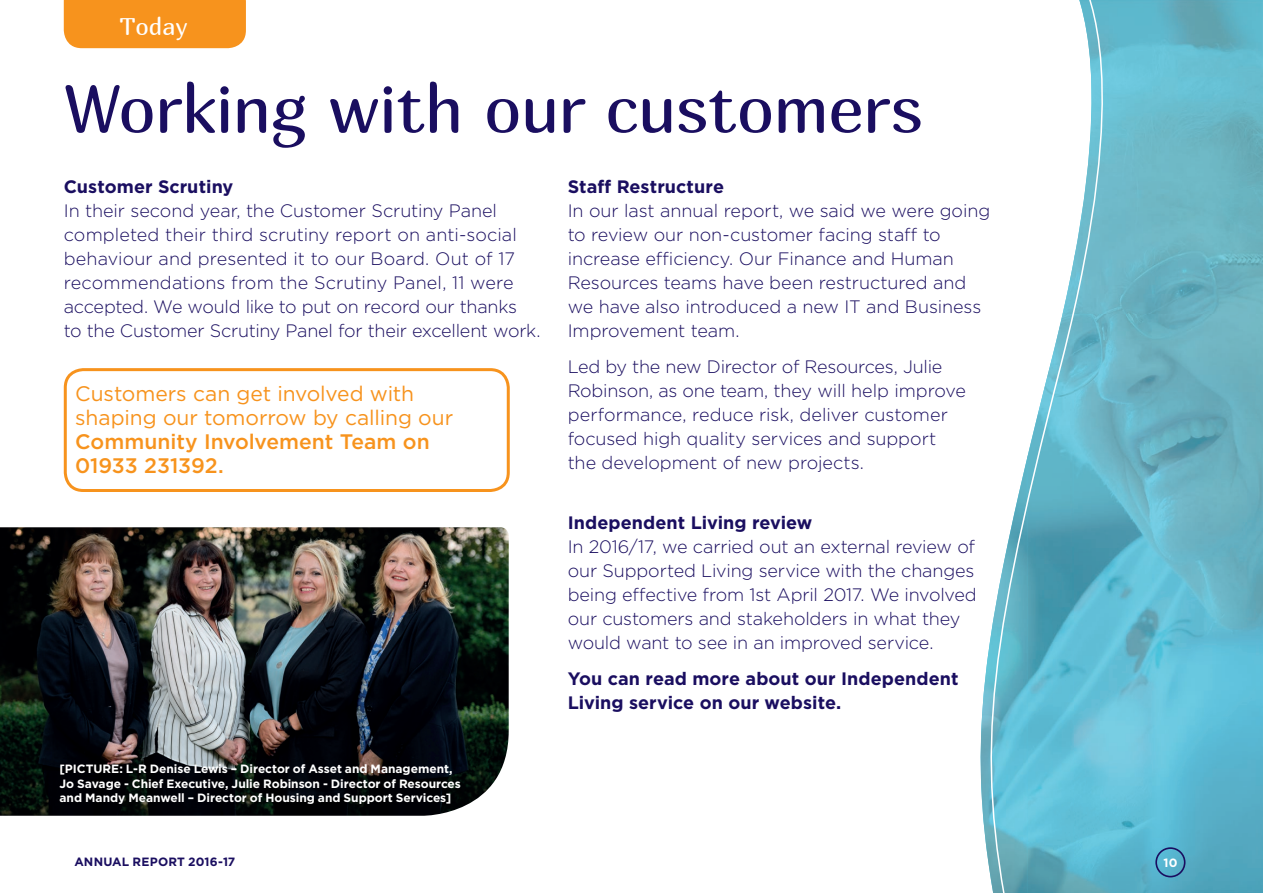
<style>
.page{position:relative;width:1263px;height:893px;background:#fff}
.page>*{position:absolute;margin:0;border:0;box-sizing:border-box;transform-origin:0 0}
.t1{font:67.5px "Marmelad";letter-spacing:-.015em;color:#1a0e60}
.t2{font:24px "Marmelad";color:#fff}
.t3{font:21px/24px "Gotham";letter-spacing:-.005em;color:#f7931d}
.t4{font:500 21px/24px "Gotham";color:#f7931d}
.t5{font:300 18px/24px "Gotham";letter-spacing:-.005em;color:#1a0e60}
.t6{font:700 18px/24px "Gotham";letter-spacing:.005em;color:#1a0e60}
.t7{font:700 12px/14.4px "Gotham";letter-spacing:-.005em;color:#fff}
.t8{font:700 12px "Gotham";letter-spacing:.01em;color:#1a0e60}
</style>
<div class="page">
<div style="left:64px;top:0;width:182px;height:48px;background:#f7931d"></div>
<img style="left:0;top:527px;width:509px;height:289px">
<div style="left:64px;top:368px;width:446px;height:124px;border:3px solid #f7931d;border-radius:18px"></div>
<svg style="left:980px;top:0;width:283px;height:893px"></svg>
<h2 class="t2" style="left:120px;top:12px;width:69px">Today</h2>
<h1 class="t1" style="left:64px;top:67px;width:861px">Working with our customers</h1>
<p class="t6" style="left:64px;top:174px;width:171px">Customer Scrutiny</p>
<p class="t5" style="left:64px;top:198px;width:478px">In their second year, the Customer Scrutiny Panel completed their third scrutiny report on anti-social behaviour and presented it to our Board. Out of 17 recommendations from the Scrutiny Panel, 11 were accepted. We would like to put on record our thanks<br>to the Customer Scrutiny Panel for their excellent work.</p>
<p class="t3" style="left:75px;top:382px;width:379px">Customers can get involved with shaping our tomorrow by calling our</p>
<p class="t4" style="left:75px;top:429px;width:356px">Community Involvement Team on<br>01933 231392.</p>
<p class="t7" style="left:60px;top:762px;width:403px">[PICTURE: L-R Denise Lewis – Director of Asset and Management,<br>Jo Savage - Chief Executive, Julie Robinson - Director of Resources and Mandy Meanwell – Director of Housing and Support Services]</p>
<p class="t6" style="left:568px;top:174px;width:158px">Staff Restructure</p>
<p class="t5" style="left:568px;top:198px;width:424px">In our last annual report, we said we were going to review our non-customer facing staff to increase efficiency. Our Finance and Human Resources teams have been restructured and we have also introduced a new IT and Business Improvement team.</p>
<p class="t5" style="left:568px;top:354px;width:400px">Led by the new Director of Resources, Julie Robinson, as one team, they will help improve performance, reduce risk, deliver customer focused high quality services and support the development of new projects.</p>
<p class="t6" style="left:568px;top:510px;width:246px">Independent Living review</p>
<p class="t5" style="left:568px;top:534px;width:411px">In 2016/17, we carried out an external review of our Supported Living service with the changes being effective from 1st April 2017. We involved our customers and stakeholders in what they would want to see in an improved service.</p>
<p class="t6" style="left:568px;top:666px;width:392px">You can read more about our Independent<br>Living service on our website.</p>
<p class="t8" style="left:74px;top:854px;width:162px">ANNUAL REPORT 2016-17</p>
<p class="t7" style="left:1163px;top:855px;width:15px">10</p>
</div>
